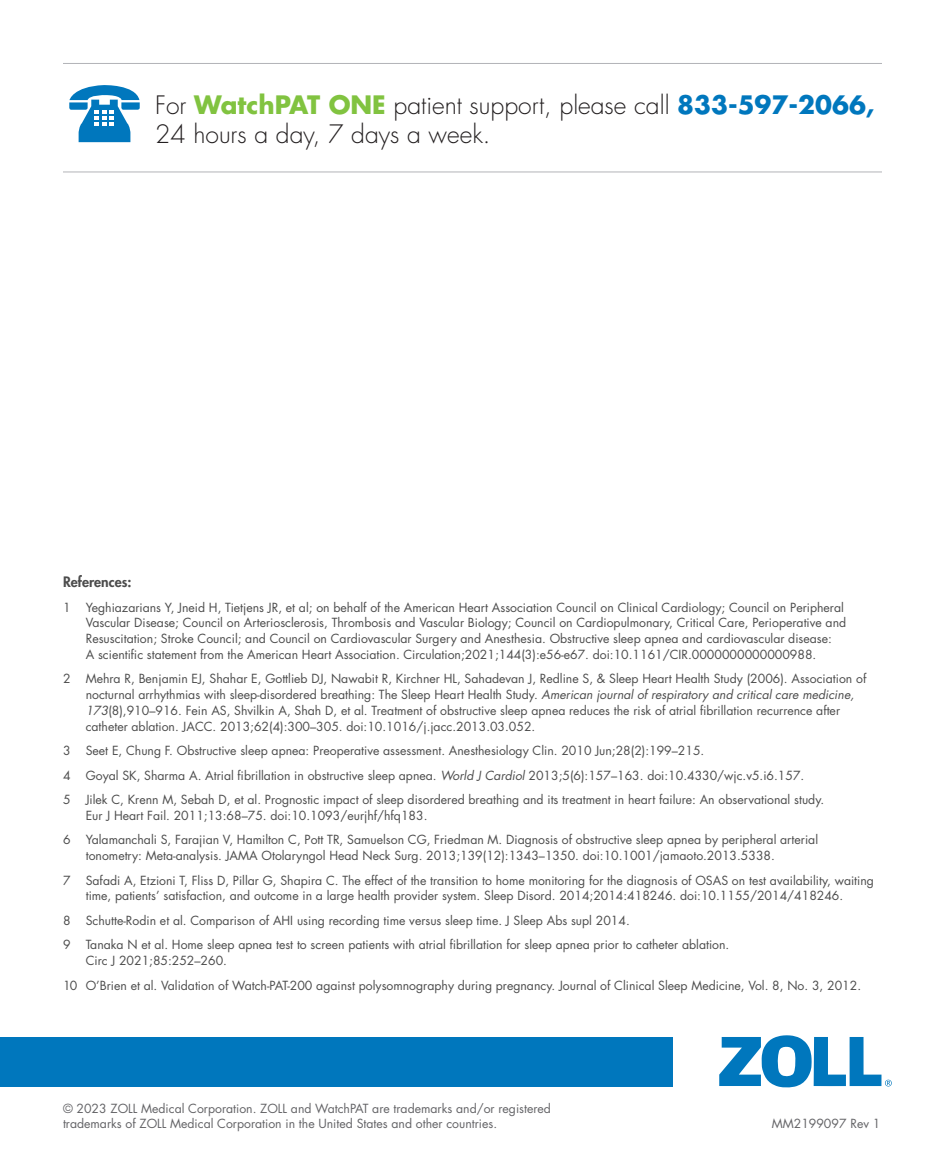
<style>
.page{position:relative;width:945px;height:1166px;background:#fff}
.page>*{position:absolute;margin:0;border:0;box-sizing:border-box;transform-origin:0 0}
.zoll_contact_info{font:300 24.68px/29.2px "Futura Std";color:#231f20}
.t1{font:800 14px "Futura Std";color:#4c4c4c}
.t2{font:12.25px/15.8px "Futura Std";color:#4c4c4c}
.t3{font:12.25px/14.7px "Futura Std";color:#636366}
.s1{font-weight:700;color:#81c340}
.s2{font-weight:700;color:#0077bd}
.s3{font-style:italic}
</style>
<div class="page">
<svg style="left:719px;top:1035px;width:173px;height:52px"></svg>
<div style="left:0;top:1037px;width:673px;height:49px;background:#0077bd"></div>
<svg style="left:69px;top:85px;width:71px;height:57px"></svg>
<hr style="left:63px;top:63px;width:819px;height:1px;background:#b2b3b7">
<hr style="left:63px;top:171px;width:819px;height:1px;background:#b2b3b7">
<p class="zoll_contact_info" style="left:155px;top:91px;width:721px">For <span class="s1">WatchPAT ONE</span> patient support, please call <span class="s2">833-597-2066,<br></span>24 hours a day, 7 days a week.</p>
<p class="t1" style="left:63px;top:573px;width:70px">References:</p>
<p class="t2" style="left:86px;top:599px;width:762px;text-indent:-23px">1 Yeghiazarians Y, Jneid H, Tietjens JR, et al; on behalf of the American Heart Association Council on Clinical Cardiology; Council on Peripheral Vascular Disease; Council on Arteriosclerosis, Thrombosis and Vascular Biology; Council on Cardiopulmonary, Critical Care, Perioperative and Resuscitation; Stroke Council; and Council on Cardiovascular Surgery and Anesthesia. Obstructive sleep apnea and cardiovascular disease:<br>A scientific statement from the American Heart Association. Circulation;2021;144(3):e56-e67. doi:10.1161/CIR.0000000000000988.</p>
<p class="t2" style="left:86px;top:671px;width:782px;text-indent:-23px">2 Mehra R, Benjamin EJ, Shahar E, Gottlieb DJ, Nawabit R, Kirchner HL, Sahadevan J, Redline S, &amp; Sleep Heart Health Study (2006). Association of nocturnal arrhythmias with sleep-disordered breathing: The Sleep Heart Health Study. <span class="s3">American journal of respiratory and critical care medicine, 173</span>(8),910–916. Fein AS, Shvilkin A, Shah D, et al. Treatment of obstructive sleep apnea reduces the risk of atrial fibrillation recurrence after catheter ablation. JACC. 2013;62(4):300–305. doi:10.1016/j.jacc.2013.03.052.</p>
<p class="t2" style="left:63px;top:742px;width:643px">3 Seet E, Chung F. Obstructive sleep apnea: Preoperative assessment. Anesthesiology Clin. 2010 Jun;28(2):199–215.</p>
<p class="t2" style="left:63px;top:767px;width:743px">4 Goyal SK, Sharma A. Atrial fibrillation in obstructive sleep apnea. <span class="s3">World J Cardiol</span> 2013;5(6):157–163. doi:10.4330/wjc.v5.i6.157.</p>
<p class="t2" style="left:86px;top:791px;width:740px;text-indent:-23px">5 Jilek C, Krenn M, Sebah D, et al. Prognostic impact of sleep disordered breathing and its treatment in heart failure: An observational study.<br>Eur J Heart Fail. 2011;13:68–75. doi:10.1093/eurjhf/hfq183.</p>
<p class="t2" style="left:86px;top:832px;width:734px;text-indent:-23px">6 Yalamanchali S, Farajian V, Hamilton C, Pott TR, Samuelson CG, Friedman M. Diagnosis of obstructive sleep apnea by peripheral arterial tonometry: Meta-analysis. JAMA Otolaryngol Head Neck Surg. 2013;139(12):1343–1350. doi:10.1001/jamaoto.2013.5338.</p>
<p class="t2" style="left:86px;top:872px;width:790px;text-indent:-23px">7 Safadi A, Etzioni T, Fliss D, Pillar G, Shapira C. The effect of the transition to home monitoring for the diagnosis of OSAS on test availability, waiting time, patients’ satisfaction, and outcome in a large health provider system. Sleep Disord. 2014;2014:418246. doi:10.1155/2014/418246.</p>
<p class="t2" style="left:63px;top:912px;width:568px">8 Schutte-Rodin et al. Comparison of AHI using recording time versus sleep time. J Sleep Abs supl 2014.</p>
<p class="t2" style="left:86px;top:937px;width:645px;text-indent:-23px">9 Tanaka N et al. Home sleep apnea test to screen patients with atrial fibrillation for sleep apnea prior to catheter ablation.<br>Circ J 2021;85:252–260.</p>
<p class="t2" style="left:63px;top:977px;width:800px">10 O’Brien et al. Validation of Watch-PAT-200 against polysomnography during pregnancy. Journal of Clinical Sleep Medicine, Vol. 8, No. 3, 2012.</p>
<p class="t3" style="left:63px;top:1101px;width:489px">© 2023 ZOLL Medical Corporation. ZOLL and WatchPAT are trademarks and/or registered trademarks of ZOLL Medical Corporation in the United States and other countries.</p>
<p class="t3" style="left:772px;top:1116px;width:110px">MM2199097 Rev 1</p>
</div>
